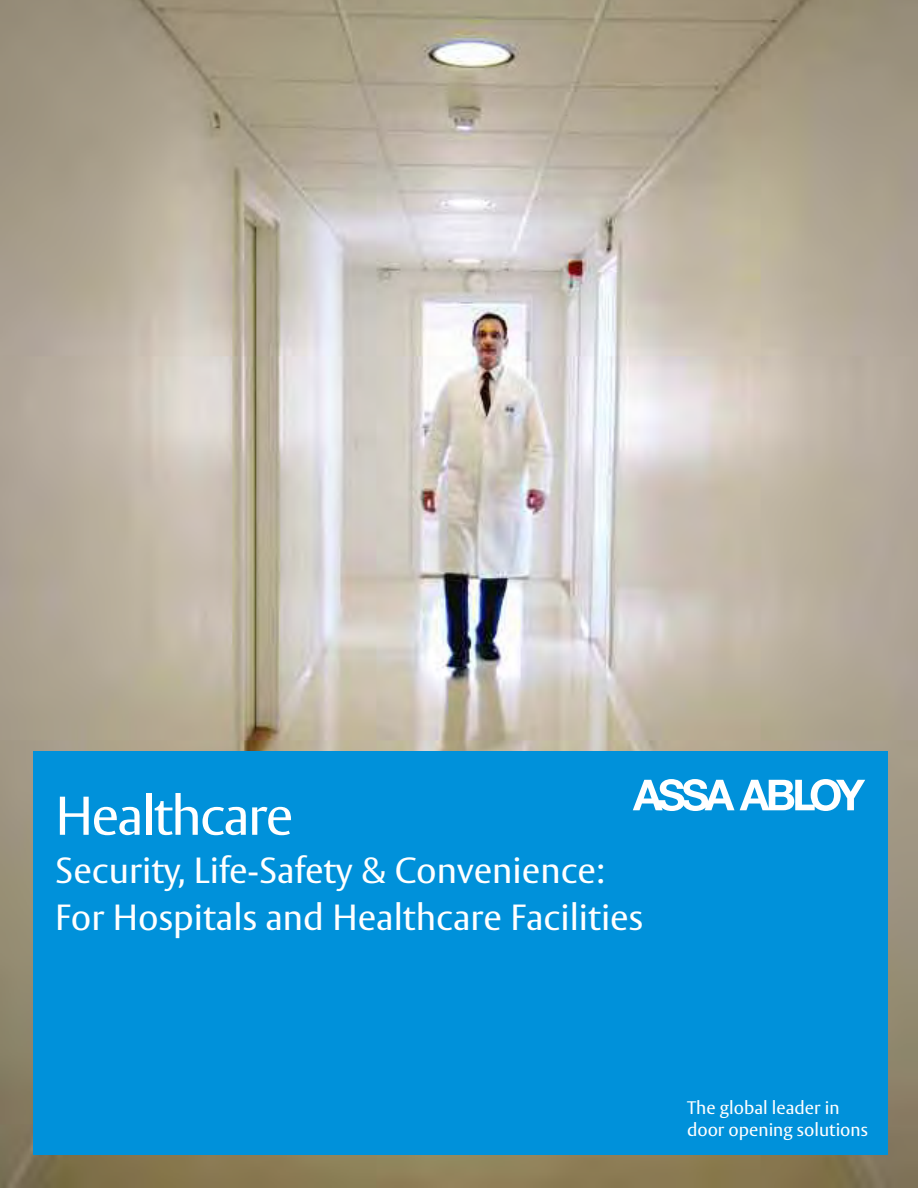
<style>
.page{position:relative;width:918px;height:1188px;background:#fff}
.page>*{position:absolute;margin:0;border:0;box-sizing:border-box;transform-origin:0 0}
.t1{font:54px "ASSA Vesta";letter-spacing:-.035em;color:#fff}
.t2{font:36px/47.7px "ASSA Vesta";color:#fff}
.t3{font:18px/21.6px "ASSA Vesta";color:#fff}
</style>
<div class="page">
<img style="left:0;top:0;width:918px;height:1188px">
<div style="left:33px;top:752px;width:854px;height:403px;background:#0091da"></div>
<svg style="left:633px;top:779px;width:232px;height:32px"></svg>
<h1 class="t1" style="left:55px;top:797px;width:239px">Healthcare</h1>
<p class="t2" style="left:55px;top:850px;width:589px">Security, Life-Safety &amp; Convenience:<br>For Hospitals and Healthcare Facilities</p>
<p class="t3" style="left:687px;top:1099px;width:182px">The global leader in door opening solutions</p>
</div>
